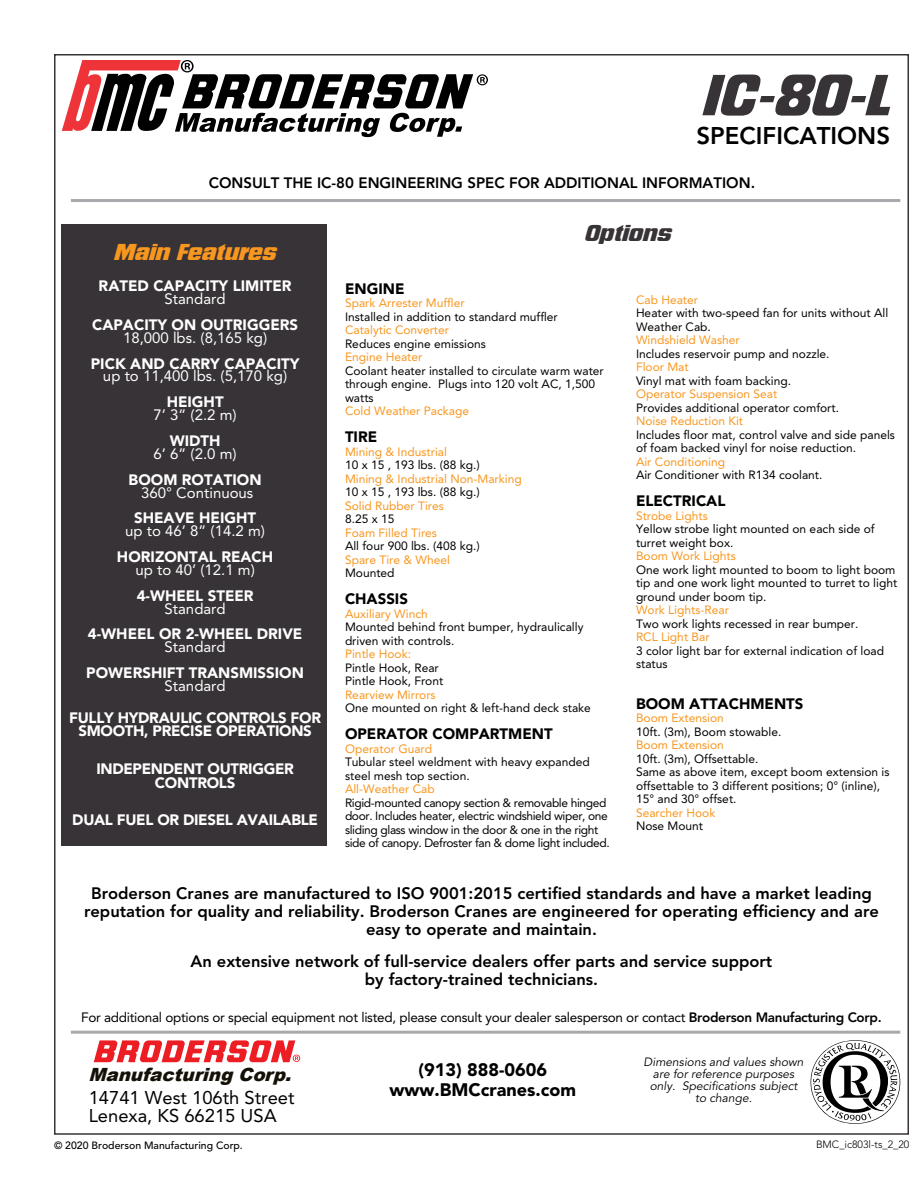
<style>
.page{position:relative;width:918px;height:1188px;background:#fff}
.page>*{position:absolute;margin:0;border:0;box-sizing:border-box;transform-origin:0 0}
.t1{font:italic 52.5px "Neographik";color:#383336}
.t2{font:800 24px "Avenir";color:#000}
.t3{font:italic 21px "Neographik";color:#f8971f}
.t4{font:italic 21px "Neographik";color:#383336}
.t5{font:18.3px/18.3px "Avenir";color:#000}
.t6{font:italic 900 18.15px "Arial";color:#141006}
.t7{font:900 18px/19.5px "Avenir";color:#000;text-align:center}
.t8{font:800 16.5px/18px "Avenir";color:#000;text-align:center}
.t9{font:900 15px "Avenir";color:#fff}
.t10{font:15px "Avenir";color:#fff}
.t11{font:900 15px/13.5px "Avenir";letter-spacing:-.02em;color:#fff;text-align:center}
.t12{font:900 15px "Avenir";color:#000}
.t13{font:800 15px "Avenir";color:#000}
.t14{font:13.5px "Avenir";letter-spacing:-.02em;color:#000}
.t15{font:12px/13.5px "Avenir";color:#000}
.t16{font:12px "Avenir";color:#f8971f}
.t17{font:12px/13.5px "Avenir";letter-spacing:-.03em;color:#000}
.t18{font:italic 12px/12px "Avenir";color:#000;text-align:center}
.t19{font:500 10.5px "Avenir";color:#000}
.t20{font:300 10.5px "Avenir";color:#000}
.s1{font-weight:800}
</style>
<div class="page">
<svg style="left:94px;top:1040px;width:206px;height:22px"></svg>
<hr style="left:71px;top:1031px;width:829px;height:3px;background:#a7a9ac">
<hr style="left:71px;top:199px;width:829px;height:3px;background:#a7a9ac">
<svg style="left:811px;top:1040px;width:89px;height:84px"></svg>
<svg style="left:62px;top:60px;width:426px;height:77px"></svg>
<div style="left:62px;top:225px;width:265px;height:621px;background:#383336"></div>
<h1 class="t1" style="left:700px;top:63px;width:210px">IC-80-L</h1>
<h2 class="t2" style="left:696px;top:121px;width:195px">SPECIFICATIONS</h2>
<p class="t13" style="left:209px;top:174px;width:548px">CONSULT THE IC-80 ENGINEERING SPEC FOR ADDITIONAL INFORMATION.</p>
<h3 class="t3" style="left:113px;top:239px;width:171px">MainFeatures</h3>
<p class="t9" style="left:99px;top:277px;width:195px">RATED CAPACITY LIMITER</p>
<p class="t10" style="left:165px;top:290px;width:63px">Standard</p>
<p class="t9" style="left:92px;top:316px;width:208px">CAPACITY ON OUTRIGGERS</p>
<p class="t10" style="left:123px;top:329px;width:146px">18,000 lbs. (8,165 kg)</p>
<p class="t9" style="left:91px;top:354px;width:210px">PICK AND CARRY CAPACITY</p>
<p class="t10" style="left:103px;top:368px;width:186px">up to 11,400 lbs. (5,170 kg)</p>
<p class="t9" style="left:167px;top:393px;width:58px">HEIGHT</p>
<p class="t10" style="left:154px;top:406px;width:85px">7’ 3” (2.2 m)</p>
<p class="t9" style="left:170px;top:432px;width:52px">WIDTH</p>
<p class="t10" style="left:154px;top:445px;width:85px">6’ 6” (2.0 m)</p>
<p class="t9" style="left:129px;top:470px;width:134px">BOOM ROTATION</p>
<p class="t10" style="left:141px;top:484px;width:114px">360° Continuous</p>
<p class="t9" style="left:134px;top:509px;width:123px">SHEAVE HEIGHT</p>
<p class="t10" style="left:125px;top:522px;width:141px">up to 46’ 8” (14.2 m)</p>
<p class="t9" style="left:117px;top:548px;width:158px">HORIZONTAL REACH</p>
<p class="t10" style="left:135px;top:561px;width:121px">up to 40’ (12.1 m)</p>
<p class="t9" style="left:137px;top:586px;width:118px">4-WHEEL STEER</p>
<p class="t10" style="left:165px;top:600px;width:63px">Standard</p>
<p class="t9" style="left:88px;top:625px;width:216px">4-WHEEL OR 2-WHEEL DRIVE</p>
<p class="t10" style="left:165px;top:638px;width:63px">Standard</p>
<p class="t9" style="left:86px;top:664px;width:219px">POWERSHIFT TRANSMISSION</p>
<p class="t10" style="left:165px;top:677px;width:63px">Standard</p>
<p class="t11" style="left:69px;top:711px;width:253px">FULLY HYDRAULIC CONTROLS FOR<br>SMOOTH, PRECISE OPERATIONS</p>
<p class="t11" style="left:96px;top:762px;width:199px">INDEPENDENT OUTRIGGER<br>CONTROLS</p>
<p class="t11" style="left:72px;top:813px;width:247px">DUAL FUEL OR DIESEL AVAILABLE</p>
<h3 class="t4" style="left:584px;top:220px;width:96px">Options</h3>
<p class="t12" style="left:345px;top:279px;width:61px">ENGINE</p>
<p class="t16" style="left:345px;top:296px;width:121px">Spark Arrester Muffler</p>
<p class="t15" style="left:345px;top:310px;width:214px">Installed in addition to standard muffler</p>
<p class="t16" style="left:345px;top:323px;width:106px">Catalytic Converter</p>
<p class="t15" style="left:345px;top:337px;width:142px">Reduces engine emissions</p>
<p class="t16" style="left:345px;top:350px;width:79px">Engine Heater</p>
<p class="t15" style="left:345px;top:364px;width:260px">Coolant heater installed to circulate warm water through engine. Plugs into 120 volt AC, 1,500 watts</p>
<p class="t16" style="left:345px;top:404px;width:126px">Cold Weather Package</p>
<p class="t12" style="left:345px;top:428px;width:34px">TIRE</p>
<p class="t16" style="left:345px;top:445px;width:103px">Mining &amp; Industrial</p>
<p class="t15" style="left:345px;top:458px;width:136px">10 x 15 , 193 lbs. (88 kg.)</p>
<p class="t16" style="left:345px;top:472px;width:178px">Mining &amp; Industrial Non-Marking</p>
<p class="t15" style="left:345px;top:485px;width:136px">10 x 15 , 193 lbs. (88 kg.)</p>
<p class="t16" style="left:345px;top:499px;width:100px">Solid Rubber Tires</p>
<p class="t15" style="left:345px;top:512px;width:51px">8.25 x 15</p>
<p class="t16" style="left:345px;top:526px;width:94px">Foam Filled Tires</p>
<p class="t15" style="left:345px;top:539px;width:136px">All four 900 lbs. (408 kg.)</p>
<p class="t16" style="left:345px;top:553px;width:106px">Spare Tire &amp; Wheel</p>
<p class="t15" style="left:345px;top:566px;width:51px">Mounted</p>
<p class="t12" style="left:345px;top:590px;width:65px">CHASSIS</p>
<p class="t16" style="left:345px;top:607px;width:84px">Auxiliary Winch</p>
<p class="t15" style="left:345px;top:620px;width:240px">Mounted behind front bumper, hydraulically driven with controls.</p>
<p class="t16" style="left:345px;top:647px;width:68px">Pintle Hook:</p>
<p class="t15" style="left:345px;top:661px;width:100px">Pintle Hook, Rear<br>Pintle Hook, Front</p>
<p class="t16" style="left:345px;top:688px;width:92px">Rearview Mirrors</p>
<p class="t15" style="left:345px;top:701px;width:247px">One mounted on right &amp; left-hand deck stake</p>
<p class="t12" style="left:345px;top:725px;width:209px">OPERATOR COMPARTMENT</p>
<p class="t16" style="left:345px;top:742px;width:89px">Operator Guard</p>
<p class="t15" style="left:345px;top:755px;width:246px">Tubular steel weldment with heavy expanded steel mesh top section.</p>
<p class="t16" style="left:345px;top:782px;width:91px">All-Weather Cab</p>
<p class="t17" style="left:345px;top:796px;width:266px">Rigid-mounted canopy section &amp; removable hinged door. Includes heater, electric windshield wiper, one sliding glass window in the door &amp; one in the right side of canopy. Defroster fan &amp; dome light included.</p>
<p class="t16" style="left:636px;top:293px;width:64px">Cab Heater</p>
<p class="t15" style="left:636px;top:307px;width:254px">Heater with two-speed fan for units without All<br>Weather Cab.</p>
<p class="t16" style="left:636px;top:333px;width:105px">Windshield Washer</p>
<p class="t15" style="left:636px;top:347px;width:195px">Includes reservoir pump and nozzle.</p>
<p class="t16" style="left:636px;top:360px;width:54px">Floor Mat</p>
<p class="t15" style="left:636px;top:374px;width:157px">Vinyl mat with foam backing.</p>
<p class="t16" style="left:636px;top:387px;width:143px">Operator Suspension Seat</p>
<p class="t15" style="left:636px;top:401px;width:205px">Provides additional operator comfort.</p>
<p class="t16" style="left:636px;top:414px;width:109px">Noise Reduction Kit</p>
<p class="t15" style="left:636px;top:428px;width:261px">Includes floor mat, control valve and side panels of foam backed vinyl for noise reduction.</p>
<p class="t16" style="left:636px;top:455px;width:91px">Air Conditioning</p>
<p class="t15" style="left:636px;top:469px;width:188px">Air Conditioner with R134 coolant.</p>
<p class="t12" style="left:636px;top:492px;width:91px">ELECTRICAL</p>
<p class="t16" style="left:636px;top:509px;width:73px">Strobe Lights</p>
<p class="t15" style="left:636px;top:523px;width:240px">Yellow strobe light mounted on each side of turret weight box.</p>
<p class="t16" style="left:636px;top:549px;width:101px">Boom Work Lights</p>
<p class="t15" style="left:636px;top:563px;width:263px">One work light mounted to boom to light boom tip and one work light mounted to turret to light ground under boom tip.</p>
<p class="t16" style="left:636px;top:603px;width:94px">Work Lights-Rear</p>
<p class="t15" style="left:636px;top:617px;width:224px">Two work lights recessed in rear bumper.</p>
<p class="t16" style="left:636px;top:630px;width:75px">RCL Light Bar</p>
<p class="t15" style="left:636px;top:644px;width:250px">3 color light bar for external indication of load status</p>
<p class="t12" style="left:636px;top:695px;width:169px">BOOM ATTACHMENTS</p>
<p class="t16" style="left:636px;top:711px;width:89px">Boom Extension</p>
<p class="t15" style="left:636px;top:725px;width:147px">10ft. (3m), Boom stowable.</p>
<p class="t16" style="left:636px;top:738px;width:89px">Boom Extension</p>
<p class="t15" style="left:636px;top:752px;width:255px">10ft. (3m), Offsettable.<br>Same as above item, except boom extension is offsettable to 3 different positions; 0° (inline), 15° and 30° offset.</p>
<p class="t16" style="left:636px;top:806px;width:81px">Searcher Hook</p>
<p class="t15" style="left:636px;top:820px;width:69px">Nose Mount</p>
<h3 class="t8" style="left:84px;top:884px;width:796px">Broderson Cranes are manufactured to ISO 9001:2015 certified standards and have a market leading reputation for quality and reliability. Broderson Cranes are engineered for operating efficiency and are easy to operate and maintain.</h3>
<h3 class="t8" style="left:191px;top:952px;width:583px">An extensive network of full-service dealers offer parts and service support by factory-trained technicians.</h3>
<p class="t14" style="left:81px;top:1010px;width:802px">For additional options or special equipment not listed, please consult your dealer salesperson or contact <span class="s1">Broderson Manufacturing Corp.</span></p>
<h3 class="t6" style="left:88px;top:1061px;width:211px">ManufacturingCorp.</h3>
<h3 class="t5" style="left:89px;top:1089px;width:207px">14741 West 106th Street<br>Lenexa, KS 66215 USA</h3>
<h3 class="t7" style="left:390px;top:1060px;width:188px">(913) 888-0606 www.BMCcranes.com</h3>
<p class="t18" style="left:644px;top:1056px;width:162px">Dimensions and values shown are for reference purposes only. Specifications subject to change.</p>
<p class="t19" style="left:54px;top:1139px;width:190px">© 2020 Broderson Manufacturing Corp.</p>
<p class="t20" style="left:816px;top:1138px;width:95px">BMC_ic803l-ts_2_20</p>
</div>
